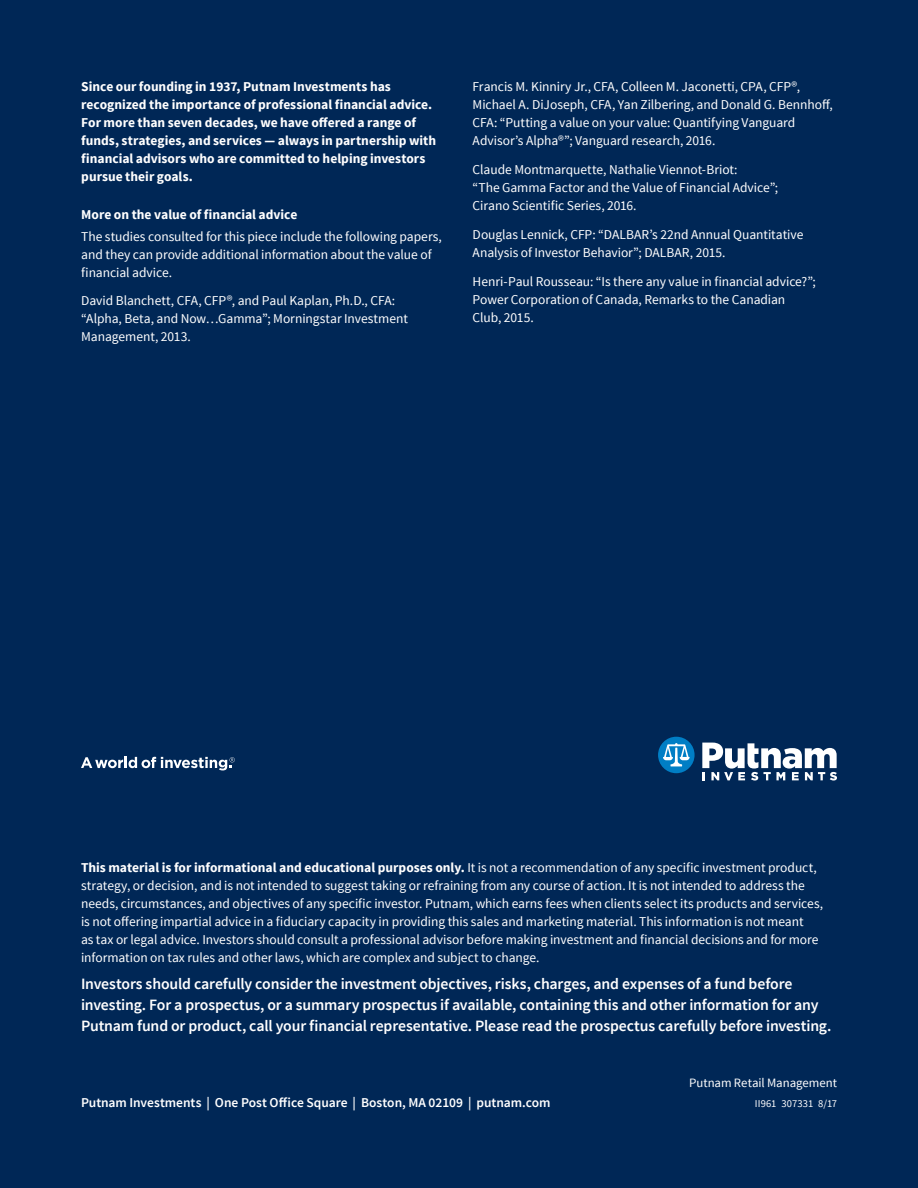
<style>
.page{position:relative;width:918px;height:1188px;background:#002756}
.page>*{position:absolute;margin:0;border:0;box-sizing:border-box;transform-origin:0 0}
.Disclosure_small{font:600 15.75px/21px "Source Sans Pro";letter-spacing:-.01em;color:#fff}
.Body{font:13.5px/18px "Source Sans Pro";letter-spacing:-.005em;color:#fff}
.Disclosure_small-2{font:13.5px/18px "Source Sans Pro";letter-spacing:-.005em;color:#fff}
.Chart_Head_3{font:700 13.5px/18px "Source Sans Pro";color:#fff}
.Source_address{font:600 13.5px "Source Sans Pro";letter-spacing:-.005em;color:#fff}
.Subhead{font:700 13.5px "Source Sans Pro";color:#fff}
.t1{font:12.75px "Source Sans Pro";letter-spacing:-.005em;color:#fff}
.Back_Cover_Job{font:10.5px "Source Sans Pro";letter-spacing:.01em;color:#fff}
.s1{font-weight:700}
</style>
<div class="page">
<svg style="left:81px;top:757px;width:154px;height:13px"></svg>
<svg style="left:658px;top:737px;width:37px;height:36px"></svg>
<svg style="left:702px;top:743px;width:135px;height:38px"></svg>
<p class="Chart_Head_3" style="left:81px;top:78px;width:356px">Since our founding in 1937, Putnam Investments has recognized the importance of professional financial advice.<br>For more than seven decades, we have offered a range of funds, strategies, and services — always in partnership with financial advisors who are committed to helping investors pursue their goals.</p>
<p class="Subhead" style="left:81px;top:206px;width:218px">More on the value of financial advice</p>
<p class="Body" style="left:81px;top:227px;width:362px">The studies consulted for this piece include the following papers, and they can provide additional information about the value of financial advice.</p>
<p class="Body" style="left:81px;top:292px;width:328px">David Blanchett, CFA, CFP®, and Paul Kaplan, Ph.D., CFA: “Alpha, Beta, and Now…Gamma”; Morningstar Investment<br>Management, 2013.</p>
<p class="Body" style="left:473px;top:78px;width:362px">Francis M. Kinniry Jr., CFA, Colleen M. Jaconetti, CPA, CFP®, Michael A. DiJoseph, CFA, Yan Zilbering, and Donald G. Bennhoff, CFA: “Putting a value on your value: Quantifying Vanguard Advisor’s Alpha®”; Vanguard research, 2016.</p>
<p class="Body" style="left:473px;top:161px;width:307px">Claude Montmarquette, Nathalie Viennot-Briot:<br>“The Gamma Factor and the Value of Financial Advice”;<br>Cirano Scientific Series, 2016.</p>
<p class="Body" style="left:473px;top:225px;width:332px">Douglas Lennick, CFP: “DALBAR’s 22nd Annual Quantitative<br>Analysis of Investor Behavior”; DALBAR, 2015.</p>
<p class="Body" style="left:473px;top:272px;width:345px">Henri-Paul Rousseau: “Is there any value in financial advice?”;<br>Power Corporation of Canada, Remarks to the Canadian<br>Club, 2015.</p>
<p class="Disclosure_small-2" style="left:81px;top:858px;width:744px"><span class="s1">This material is for informational and educational purposes only.</span> It is not a recommendation of any specific investment product, strategy, or decision, and is not intended to suggest taking or refraining from any course of action. It is not intended to address the needs, circumstances, and objectives of any specific investor. Putnam, which earns fees when clients select its products and services, is not offering impartial advice in a fiduciary capacity in providing this sales and marketing material. This information is not meant<br>as tax or legal advice. Investors should consult a professional advisor before making investment and financial decisions and for more information on tax rules and other laws, which are complex and subject to change.</p>
<p class="Disclosure_small" style="left:81px;top:974px;width:752px">Investors should carefully consider the investment objectives, risks, charges, and expenses of a fund before investing. For a prospectus, or a summary prospectus if available, containing this and other information for any<br>Putnam fund or product, call your financial representative. Please read the prospectus carefully before investing.</p>
<p class="t1" style="left:689px;top:1075px;width:149px">Putnam Retail Management</p>
<p class="Source_address" style="left:81px;top:1094px;width:471px">Putnam Investments | One Post Office Square | Boston, MA 02109 | putnam.com</p>
<p class="Back_Cover_Job" style="left:755px;top:1097px;width:84px">II961 307331 8/17</p>
</div>
